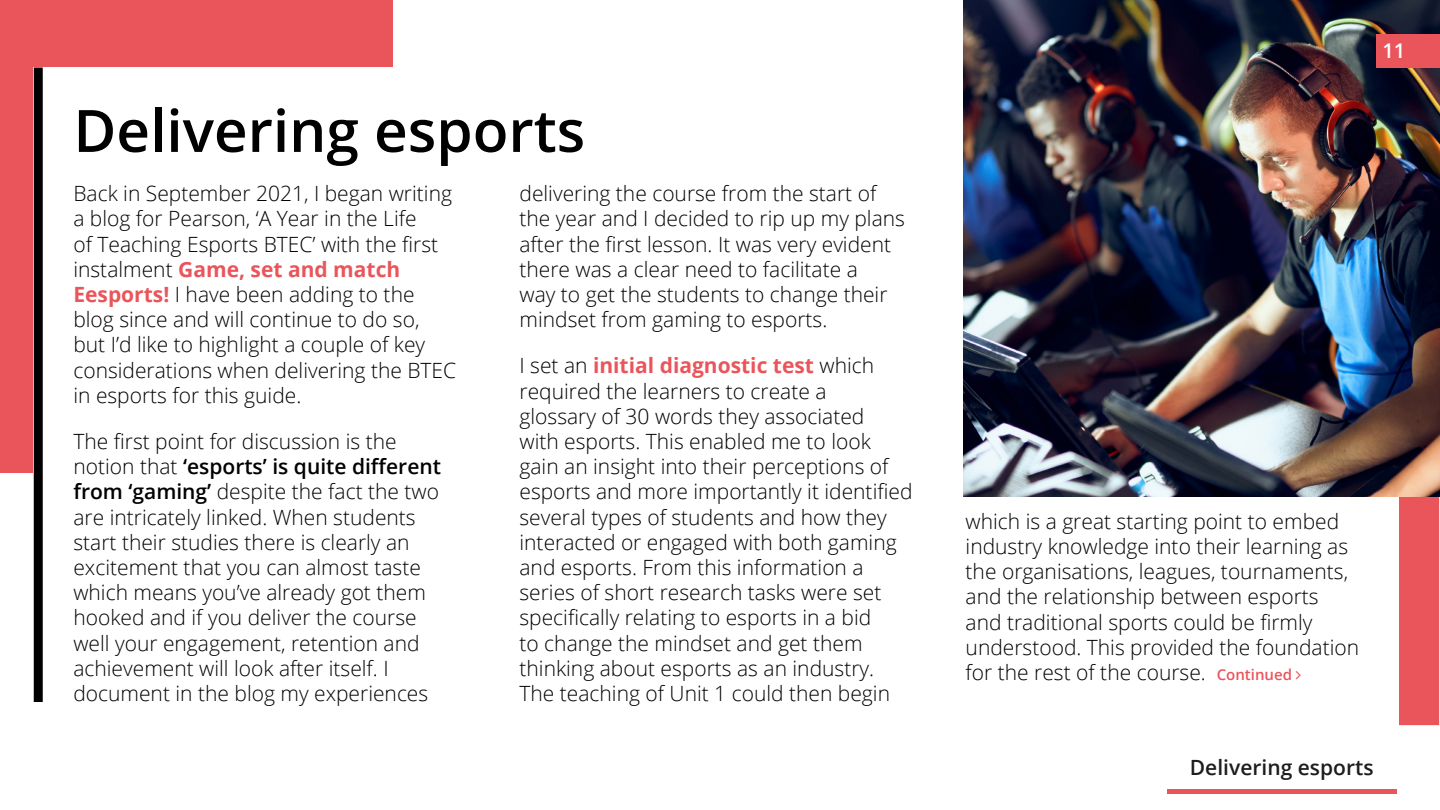
<style>
.page{position:relative;width:1440px;height:810px;background:#fff}
.page>*{position:absolute;margin:0;border:0;box-sizing:border-box;transform-origin:0 0}
.A_head{font:600 58.5px "Open Sans";color:#000}
.body_3col{font:300 21px/25.2px "Open Sans";color:#000}
.t1{font:600 21px "Open Sans";color:#1d1e1c}
.t2{font:600 20.17px "Open Sans";color:#fff}
.s1{font-weight:700;color:#ea555c}
.s2{font-weight:600}
.s3{font-weight:600;font-size:15px;color:#ea555c}
</style>
<div class="page">
<div style="left:0;top:0;width:393px;height:472px;background:#ea555c"></div>
<div style="left:1139px;top:482px;width:301px;height:244px;background:#ea555c"></div>
<div style="left:34px;top:68px;width:1365px;height:677px;background:#fff"></div>
<div style="left:34px;top:68px;width:9px;height:634px;background:#000"></div>
<img style="left:963px;top:0;width:477px;height:496px">
<hr style="left:1167px;top:789px;width:229px;height:4px;background:#ea555c">
<div style="left:1376px;top:34px;width:64px;height:34px;background:#ea555c"></div>
<p class="A_head" style="left:73px;top:91px;width:513px">Delivering esports</p>
<p class="body_3col" style="left:73px;top:180px;width:384px">Back in September 2021, I began writing a blog for Pearson, ‘A Year in the Life<br>of Teaching Esports BTEC’ with the first instalment <span class="s1">Game, set and match Eesports!</span> I have been adding to the blog since and will continue to do so, but I’d like to highlight a couple of key considerations when delivering the BTEC in esports for this guide.</p>
<p class="body_3col" style="left:73px;top:428px;width:369px">The first point for discussion is the notion that <span class="s2">‘esports’ is quite different from ‘gaming’</span> despite the fact the two are intricately linked. When students start their studies there is clearly an excitement that you can almost taste which means you’ve already got them hooked and if you deliver the course well your engagement, retention and achievement will look after itself. I document in the blog my experiences</p>
<p class="body_3col" style="left:520px;top:180px;width:387px">delivering the course from the start of the year and I decided to rip up my plans after the first lesson. It was very evident there was a clear need to facilitate a<br>way to get the students to change their mindset from gaming to esports.</p>
<p class="body_3col" style="left:520px;top:353px;width:394px">I set an <span class="s1">initial diagnostic test</span> which required the learners to create a<br>glossary of 30 words they associated<br>with esports. This enabled me to look gain an insight into their perceptions of esports and more importantly it identified several types of students and how they interacted or engaged with both gaming and esports. From this information a series of short research tasks were set specifically relating to esports in a bid<br>to change the mindset and get them thinking about esports as an industry.<br>The teaching of Unit 1 could then begin</p>
<p class="t2" style="left:1382px;top:37px;width:25px">11</p>
<p class="body_3col" style="left:966px;top:508px;width:395px">which is a great starting point to embed industry knowledge into their learning as the organisations, leagues, tournaments, and the relationship between esports and traditional sports could be firmly understood. This provided the foundation for the rest of the course. <span class="s3">Continued</span></p>
<p class="t1" style="left:1190px;top:752px;width:185px">Delivering esports</p>
</div>
